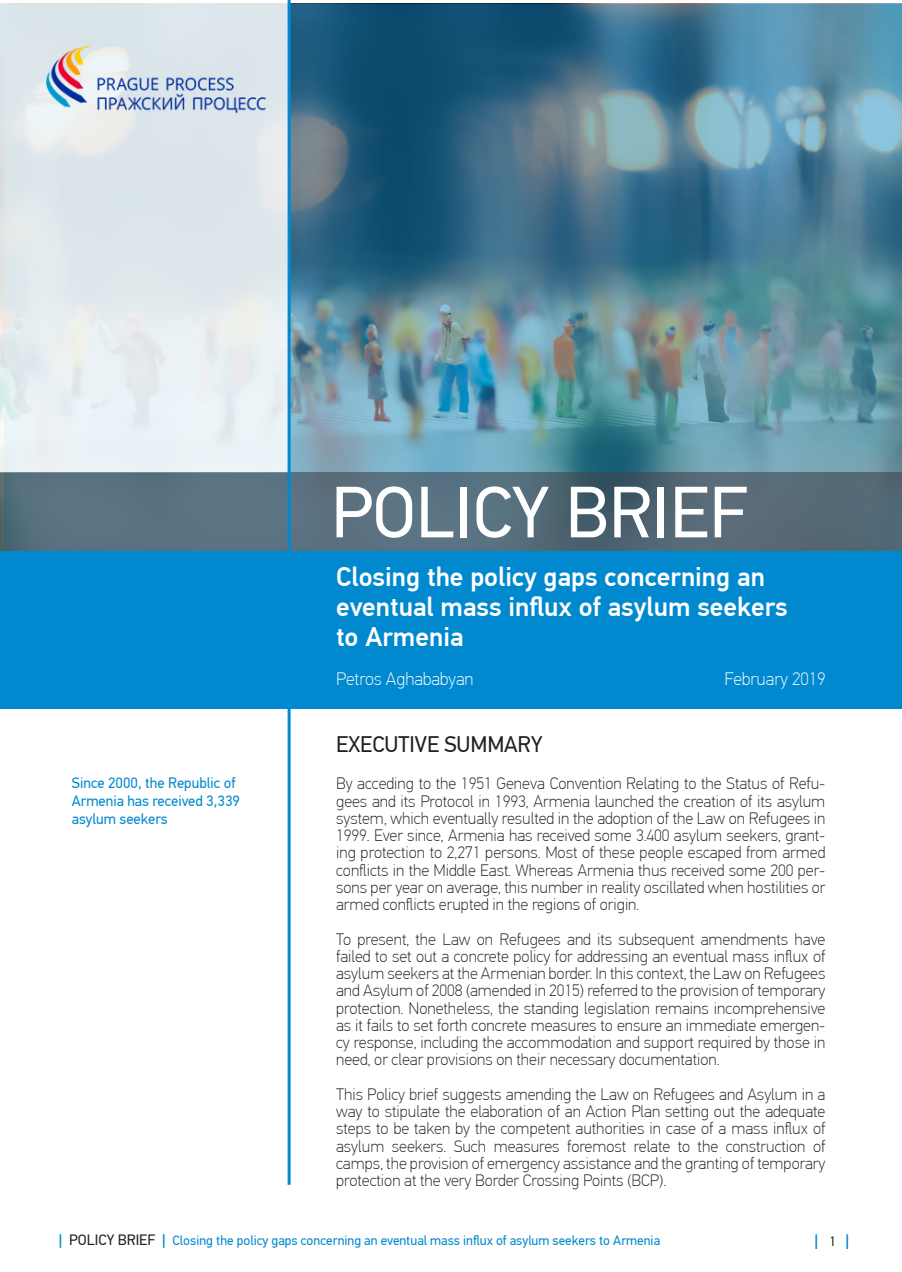
<style>
.page{position:relative;width:902px;height:1272px;background:#fff}
.page>*{position:absolute;margin:0;border:0;box-sizing:border-box;transform-origin:0 0}
.t1{font:72.6px "PF Din Text Pro";color:#fff}
.t2{font:500 27px/30px "PF Din Text Pro";color:#fff}
.Section_names{font:22.5px "PF Din Text Pro";color:#231f20}
.Author{font:100 18px "PF Din Text Pro";color:#fff}
.Text_1{font:100 16.5px/17.2px "PF Din Text Pro";color:#231f20;text-align:justify}
.t3{font:500 16.2px "PF Din Text Pro";color:#0089cf}
.Key_points_TEXT{font:15px/18px "PF Din Text Pro";color:#0089cf}
.t4{font:13.5px "PF Din Text Pro";color:#0089cf}
.s1{font-weight:500;font-size:15px}
.s2{font-size:15px;color:#231f20}
.s3{font-weight:400;font-size:13.5px;color:#231f20}
</style>
<div class="page">
<svg style="left:290px;top:4px;width:611px;height:468px;background:#508297"></svg>
<div style="left:0;top:0;width:289px;height:472px;background:#e1e8ec"></div>
<svg style="left:0;top:472px;width:901px;height:79px;background:#556c7b"></svg>
<div style="left:0;top:551px;width:901px;height:157px;background:#0089cf"></div>
<hr style="left:287px;top:0;width:3px;height:1184px;background:#0089cf">
<img style="left:47px;top:47px;width:218px;height:66px">
<p class="t1" style="left:331px;top:469px;width:417px">POLICY BRIEF</p>
<p class="t2" style="left:336px;top:562px;width:453px">Closing the policy gaps concerning an eventual mass influx of asylum seekers to Armenia</p>
<p class="Author" style="left:336px;top:668px;width:139px">Petros Aghababyan</p>
<p class="Author" style="left:724px;top:668px;width:103px">February 2019</p>
<p class="Key_points_TEXT" style="left:72px;top:774px;width:170px">Since 2000, the Republic of<br>Armenia has received 3,339 asylum seekers</p>
<p class="Section_names" style="left:336px;top:731px;width:208px">EXECUTIVE SUMMARY</p>
<p class="Text_1" style="left:336px;top:775px;width:491px">By acceding to the 1951 Geneva Convention Relating to the Status of Refu&shy;gees and its Protocol in 1993, Armenia launched the creation of its asylum system, which eventually resulted in the adoption of the Law on Refugees in 1999. Ever since, Armenia has received some 3.400 asylum seekers, grant&shy;ing protection to 2,271 persons. Most of these people escaped from armed conflicts in the Middle East. Whereas Armenia thus received some 200 per&shy;sons per year on average, this number in reality oscillated when hostilities or armed conflicts erupted in the regions of origin.</p>
<p class="Text_1" style="left:336px;top:930px;width:491px">To present, the Law on Refugees and its subsequent amendments have failed to set out a concrete policy for addressing an eventual mass influx of asylum seekers at the Armenian border. In this context, the Law on Refugees and Asylum of 2008 (amended in 2015) referred to the provision of temporary protection. Nonetheless, the standing legislation remains incomprehensive as it fails to set forth concrete measures to ensure an immediate emergen&shy;cy response, including the accommodation and support required by those in need, or clear provisions on their necessary documentation.</p>
<p class="Text_1" style="left:336px;top:1085px;width:491px">This Policy brief suggests amending the Law on Refugees and Asylum in a way to stipulate the elaboration of an Action Plan setting out the adequate steps to be taken by the competent authorities in case of a mass influx of asylum seekers. Such measures foremost relate to the construction of camps, the provision of emergency assistance and the granting of temporary protection at the very Border Crossing Points (BCP).</p>
<p class="t4" style="left:59px;top:1232px;width:603px"><span class="s1">|</span> <span class="s2">POLICY BRIEF</span> <span class="s1">|</span> Closing the policy gaps concerning an eventual mass influx of asylum seekers to Armenia</p>
<p class="t3" style="left:814px;top:1230px;width:36px">| <span class="s3">1</span> |</p>
</div>
